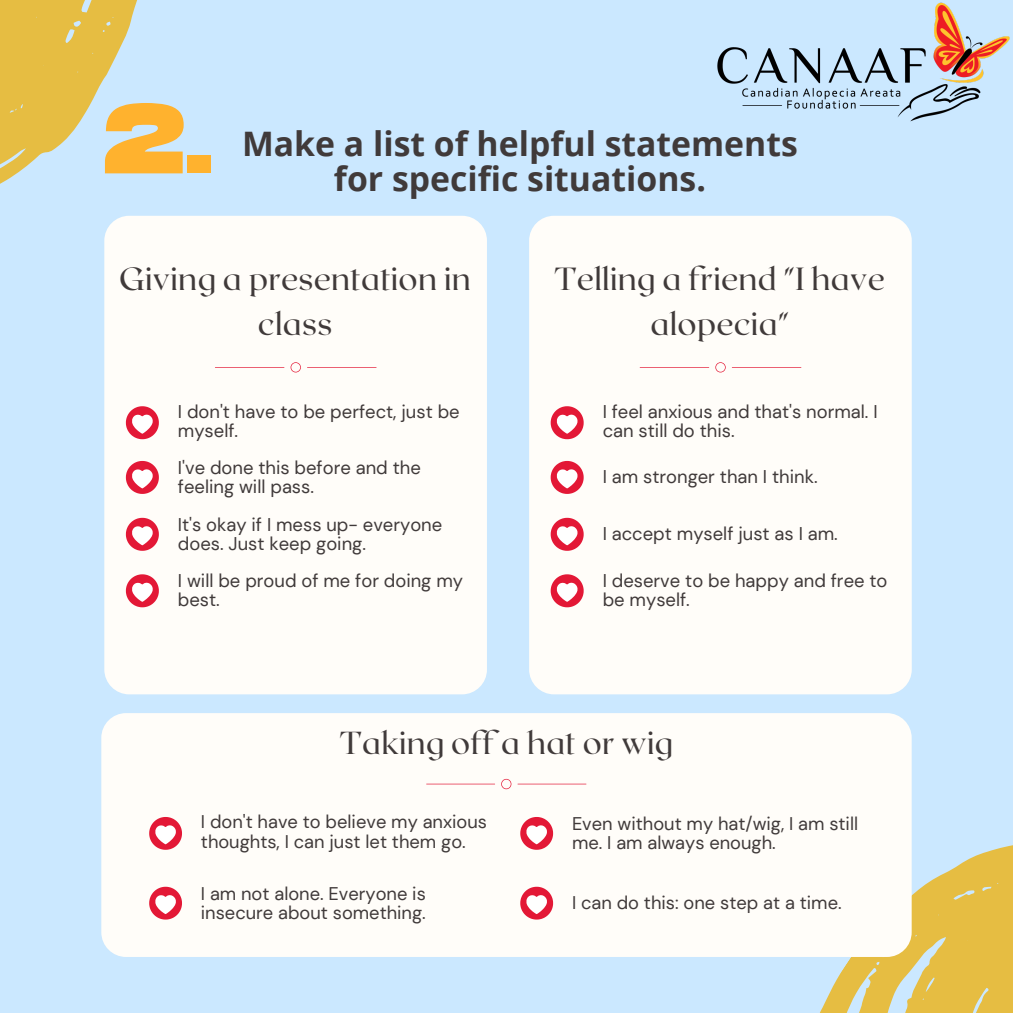
<style>
.page{position:relative;width:1013px;height:1013px;background:#fff}
.page>*{position:absolute;margin:0;border:0;box-sizing:border-box;transform-origin:0 0}
.t1{font:800 99.12px "Monument Extended";color:#ffb22e}
.t2{font:700 33.75px/35.6px "Open Sans";color:#403a3a;text-align:center}
.t3{font:32px/44.4px "Roxborough CF";letter-spacing:.01em;color:#403a3a;text-align:center}
.t4{font:31.75px "Roxborough CF";letter-spacing:.01em;color:#403a3a}
.t5{font:18.38px/19.1px "DM Sans";color:#403a3a}
</style>
<div class="page">
<div style="left:0;top:0;width:1012px;height:1012px;background:#cbe8ff"></div>
<div style="left:104px;top:216px;width:383px;height:478px;background:#fffdf9;border-radius:25px"></div>
<svg style="left:126px;top:406px;width:33px;height:33px"></svg>
<svg style="left:126px;top:461px;width:33px;height:33px"></svg>
<svg style="left:126px;top:518px;width:33px;height:33px"></svg>
<svg style="left:126px;top:574px;width:33px;height:33px"></svg>
<hr style="left:215px;top:367px;width:69px;height:1px;background:#e31836">
<hr style="left:307px;top:367px;width:69px;height:1px;background:#e31836">
<svg style="left:290px;top:362px;width:11px;height:10px"></svg>
<div style="left:529px;top:216px;width:382px;height:478px;background:#fffdf9;border-radius:25px"></div>
<svg style="left:550px;top:406px;width:33px;height:33px"></svg>
<svg style="left:550px;top:461px;width:33px;height:33px"></svg>
<svg style="left:550px;top:518px;width:33px;height:33px"></svg>
<svg style="left:550px;top:574px;width:33px;height:33px"></svg>
<hr style="left:639px;top:367px;width:70px;height:1px;background:#e31836">
<hr style="left:732px;top:367px;width:69px;height:1px;background:#e31836">
<svg style="left:715px;top:362px;width:10px;height:10px"></svg>
<svg style="left:820px;top:742px;width:192px;height:270px;fill:#e6bd42"></svg>
<div style="left:101px;top:713px;width:810px;height:244px;background:#fffdf9;border-radius:25px"></div>
<hr style="left:426px;top:783px;width:69px;height:1px;background:#e31836">
<hr style="left:517px;top:783px;width:69px;height:1px;background:#e31836">
<svg style="left:501px;top:779px;width:10px;height:10px"></svg>
<svg style="left:149px;top:817px;width:33px;height:32px"></svg>
<svg style="left:520px;top:886px;width:33px;height:33px"></svg>
<svg style="left:520px;top:817px;width:33px;height:32px"></svg>
<svg style="left:149px;top:886px;width:33px;height:33px"></svg>
<img style="left:717px;top:2px;width:293px;height:120px">
<svg style="left:0;top:0;width:298px;height:336px"></svg>
<p class="t1" style="left:104px;top:84px;width:110px">2.</p>
<p class="t2" style="left:242px;top:125px;width:557px">Make a list of helpful statements for specific situations.</p>
<p class="t3" style="left:119px;top:255px;width:353px">Giving a presentation in class</p>
<p class="t5" style="left:178px;top:402px;width:283px">I don't have to be perfect, just be myself.</p>
<p class="t5" style="left:178px;top:458px;width:244px">I've done this before and the feeling will pass.</p>
<p class="t5" style="left:178px;top:515px;width:266px">It's okay if I mess up- everyone does. Just keep going.</p>
<p class="t5" style="left:178px;top:571px;width:287px">I will be proud of me for doing my best.</p>
<p class="t3" style="left:554px;top:255px;width:332px">Telling a friend "I have alopecia"</p>
<p class="t5" style="left:602px;top:402px;width:276px">I feel anxious and that's normal. I can still do this.</p>
<p class="t5" style="left:602px;top:467px;width:216px">I am stronger than I think.</p>
<p class="t5" style="left:602px;top:524px;width:237px">I accept myself just as I am.</p>
<p class="t5" style="left:602px;top:571px;width:286px">I deserve to be happy and free to be myself.</p>
<p class="t4" style="left:340px;top:722px;width:334px">Taking off a hat or wig</p>
<p class="t5" style="left:201px;top:812px;width:288px">I don't have to believe my anxious thoughts, I can just let them go.</p>
<p class="t5" style="left:201px;top:883px;width:226px">I am not alone. Everyone is insecure about something.</p>
<p class="t5" style="left:572px;top:814px;width:288px">Even without my hat/wig, I am still me. I am always enough.</p>
<p class="t5" style="left:572px;top:893px;width:271px">I can do this: one step at a time.</p>
</div>
